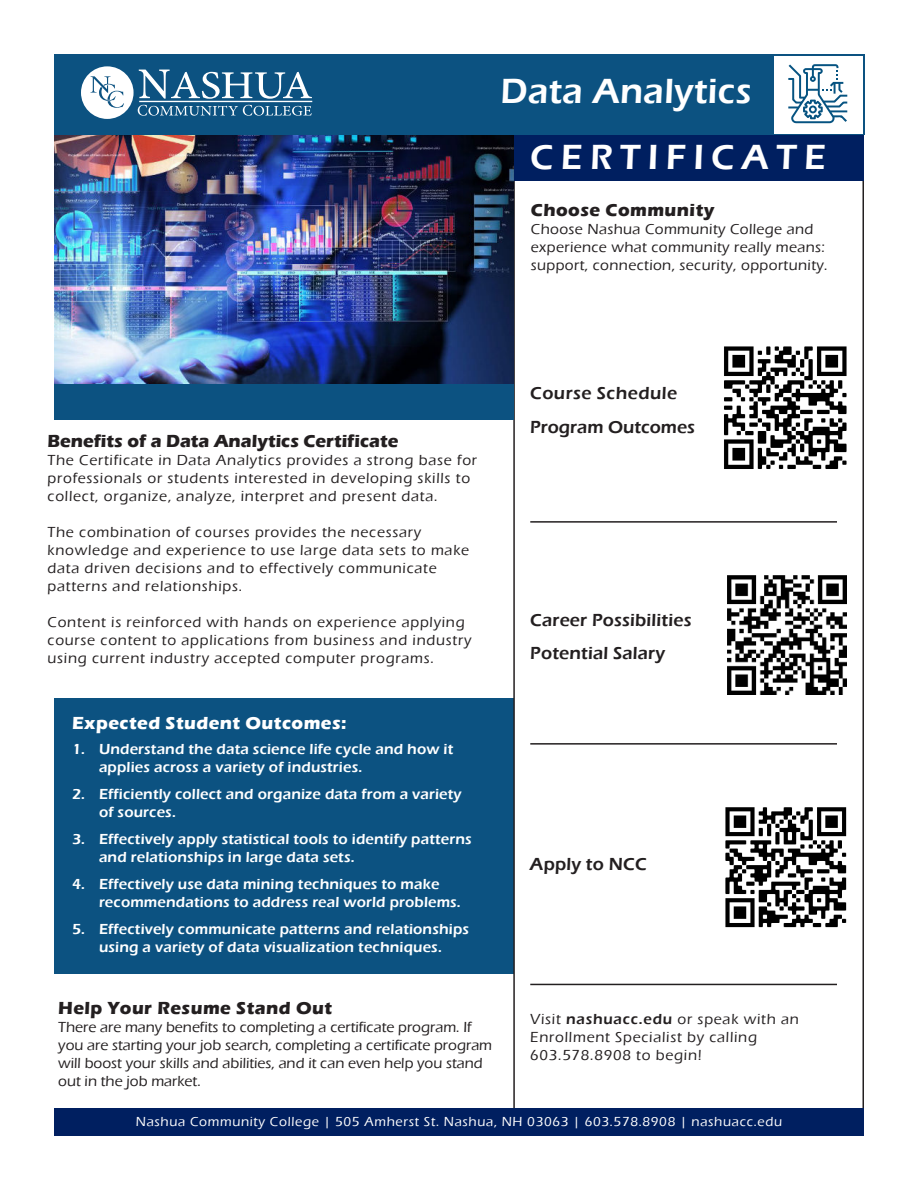
<style>
.page{position:relative;width:918px;height:1188px;background:#fff}
.page>*{position:absolute;margin:0;border:0;box-sizing:border-box;transform-origin:0 0}
.t1{font:600 36px "Eras ITC";letter-spacing:.01em;color:#fff}
.t2{font:600 36px "Eras ITC";letter-spacing:.2em;color:#fff}
.t3{font:600 18px/33.3px "Eras ITC";letter-spacing:.01em;color:#231f20}
.t4{font:700 18px "Eras ITC";letter-spacing:.025em;color:#231f20}
.t5{font:700 18px "Eras ITC";color:#231f20}
.t6{font:700 18px "Eras ITC";letter-spacing:.025em;color:#fff}
.t7{font:500 15px/18px "Eras ITC";letter-spacing:.05em;color:#231f20}
.t8{font:600 15px/18px "Eras ITC";letter-spacing:.01em;color:#fff}
.t9{font:500 15px/18px "Eras ITC";color:#231f20}
.t10{font:500 15px/18px "Eras ITC";letter-spacing:.025em;color:#231f20}
.t11{font:500 13.5px "Eras ITC";letter-spacing:.05em;color:#fff}
.s1{font-weight:600}
</style>
<div class="page">
<div style="left:54px;top:698px;width:459px;height:276px;background:#0c5281"></div>
<img style="left:54px;top:135px;width:459px;height:249px">
<div style="left:54px;top:54px;width:810px;height:81px;background:#0c5281"></div>
<div style="left:774px;top:56px;width:88px;height:77px;background:#fff"></div>
<svg style="left:788px;top:64px;width:59px;height:59px"></svg>
<svg style="left:81px;top:66px;width:231px;height:53px"></svg>
<div style="left:55px;top:1109px;width:809px;height:27px;background:#001f60"></div>
<div style="left:514px;top:135px;width:350px;height:46px;background:#001f60"></div>
<div style="left:54px;top:384px;width:459px;height:36px;background:#0c5281"></div>
<hr style="left:530px;top:521px;width:307px;height:2px;background:#231f20">
<hr style="left:530px;top:743px;width:307px;height:2px;background:#231f20">
<hr style="left:530px;top:984px;width:307px;height:1px;background:#231f20">
<img style="left:727px;top:575px;width:120px;height:120px">
<img style="left:724px;top:346px;width:123px;height:123px">
<img style="left:725px;top:807px;width:122px;height:121px">
<h1 class="t1" style="left:501px;top:76px;width:252px">Data Analytics</h1>
<h1 class="t2" style="left:530px;top:142px;width:297px">CERTIFICATE</h1>
<p class="t4" style="left:531px;top:202px;width:185px">Choose Community</p>
<p class="t10" style="left:531px;top:221px;width:298px">Choose Nashua Community College and experience what community really means: support, connection, security, opportunity.</p>
<p class="t3" style="left:530px;top:377px;width:166px;line-height:34.2px">Course Schedule<br>Program Outcomes</p>
<p class="t5" style="left:48px;top:433px;width:352px">Benefits of a Data Analytics Certificate</p>
<p class="t7" style="left:48px;top:452px;width:431px">The Certificate in Data Analytics provides a strong base for professionals or students interested in developing skills to collect, organize, analyze, interpret and present data.</p>
<p class="t7" style="left:48px;top:524px;width:423px">The combination of courses provides the necessary knowledge and experience to use large data sets to make data driven decisions and to effectively communicate patterns and relationships.</p>
<p class="t7" style="left:48px;top:614px;width:425px">Content is reinforced with hands on experience applying course content to applications from business and industry using current industry accepted computer programs.</p>
<p class="t3" style="left:530px;top:604px;width:163px">Career Possibilities<br>Potential Salary</p>
<p class="t6" style="left:72px;top:716px;width:276px">Expected Student Outcomes:</p>
<p class="t8" style="left:99px;top:741px;width:356px;text-indent:-27px">1. Understand the data science life cycle and how it applies across a variety of industries.</p>
<p class="t8" style="left:99px;top:786px;width:364px;text-indent:-27px">2. Efficiently collect and organize data from a variety of sources.</p>
<p class="t8" style="left:99px;top:831px;width:374px;text-indent:-27px">3. Effectively apply statistical tools to identify patterns and relationships in large data sets.</p>
<p class="t8" style="left:99px;top:876px;width:363px;text-indent:-27px">4. Effectively use data mining techniques to make recommendations to address real world problems.</p>
<p class="t8" style="left:72px;top:921px;width:399px;text-align:center">5. Effectively communicate patterns and relationships using a variety of data visualization techniques.</p>
<p class="t4" style="left:58px;top:1000px;width:275px">Help Your Resume Stand Out</p>
<p class="t9" style="left:58px;top:1019px;width:435px">There are many benefits to completing a certificate program. If you are starting your job search, completing a certificate program will boost your skills and abilities, and it can even help you stand out in the job market.</p>
<p class="t3" style="left:530px;top:849px;width:118px">Apply to NCC</p>
<p class="t7" style="left:530px;top:1011px;width:270px">Visit <span class="s1">nashuacc.edu</span> or speak with an<br>Enrollment Specialist by calling<br>603.578.8908 to begin!</p>
<p class="t11" style="left:136px;top:1116px;width:648px">Nashua Community College | 505 Amherst St. Nashua, NH 03063 | 603.578.8908 | nashuacc.edu</p>
</div>
